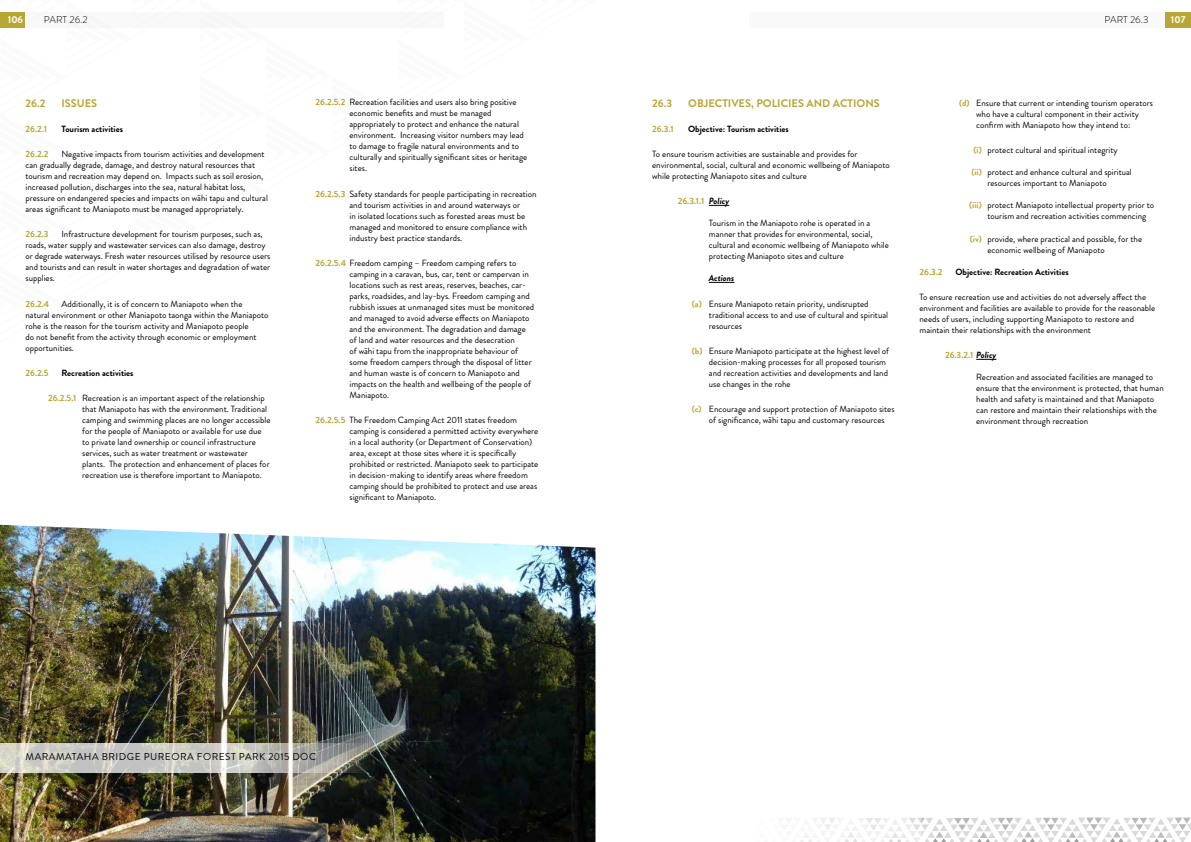
<style>
.page{position:relative;width:1191px;height:842px;background:#fff}
.page>*{position:absolute;margin:0;border:0;box-sizing:border-box;transform-origin:0 0}
.t1{font:700 11px "Brandon Grotesque";color:#b9a735}
.t2{font:10px "Brandon Grotesque";letter-spacing:.05em;color:#000}
.t3{font:300 10px "Brandon Grotesque";color:#000}
.t4{font:700 10px "Brandon Grotesque";letter-spacing:-.005em;color:#fff}
.t5{font:9px/11px "Brandon Grotesque";color:#000}
.t6{font:700 9px "Brandon Grotesque";color:#000}
.t7{font:700 9px "Brandon Grotesque";color:#b9a735}
.t8{font:italic 700 9px "Brandon Grotesque";color:#000}
.s1{font-weight:700;color:#b9a735}
.s2{font-style:italic;color:#000}
</style>
<div class="page">
<svg style="left:709px;top:205px;width:20px;height:1px"></svg>
<svg style="left:709px;top:282px;width:25px;height:1px"></svg>
<svg style="left:976px;top:359px;width:20px;height:1px"></svg>
<div style="left:25px;top:12px;width:419px;height:16px;background:#f9f9f9"></div>
<div style="left:1164px;top:12px;width:27px;height:16px;background:#b9a735"></div>
<div style="left:748px;top:12px;width:416px;height:16px;background:#f9f9f9"></div>
<div style="left:0;top:12px;width:25px;height:16px;background:#b9a735"></div>
<svg style="left:595px;top:817px;width:596px;height:25px"></svg>
<img style="left:0;top:525px;width:595px;height:317px">
<svg style="left:0;top:743px;width:371px;height:29px;background:#c0c0b9"></svg>
<p class="t4" style="left:8px;top:13px;width:17px">106</p>
<p class="t3" style="left:44px;top:13px;width:45px">PART 26.2</p>
<p class="t4" style="left:1171px;top:13px;width:16px">107</p>
<p class="t3" style="left:1104px;top:13px;width:45px">PART 26.3</p>
<p class="t1" style="left:26px;top:95px;width:21px">26.2</p>
<p class="t1" style="left:62px;top:95px;width:37px">ISSUES</p>
<p class="t7" style="left:26px;top:123px;width:23px">26.2.1</p>
<p class="t6" style="left:62px;top:123px;width:63px">Tourism activities</p>
<p class="t7" style="left:26px;top:148px;width:25px">26.2.2</p>
<p class="t5" style="left:26px;top:149px;width:244px;text-indent:36px">Negative impacts from tourism activities and development can gradually degrade, damage, and destroy natural resources that tourism and recreation may depend on. Impacts such as soil erosion, increased pollution, discharges into the sea, natural habitat loss, pressure on endangered species and impacts on wāhi tapu and cultural areas significant to Maniapoto must be managed appropriately.</p>
<p class="t7" style="left:26px;top:228px;width:25px">26.2.3</p>
<p class="t5" style="left:26px;top:229px;width:246px;text-indent:36px">Infrastructure development for tourism purposes, such as, roads, water supply and wastewater services can also damage, destroy or degrade waterways. Fresh water resources utilised by resource users and tourists and can result in water shortages and degradation of water supplies.</p>
<p class="t7" style="left:26px;top:297px;width:25px">26.2.4</p>
<p class="t5" style="left:26px;top:298px;width:245px;text-indent:36px">Additionally, it is of concern to Maniapoto when the natural environment or other Maniapoto taonga within the Maniapoto rohe is the reason for the tourism activity and Maniapoto people<br>do not benefit from the activity through economic or employment opportunities.</p>
<p class="t7" style="left:26px;top:366px;width:25px">26.2.5</p>
<p class="t6" style="left:62px;top:366px;width:74px">Recreation activities</p>
<p class="t5" style="left:82px;top:392px;width:190px;text-indent:-34px"><span class="s1">26.2.5.1</span> Recreation is an important aspect of the relationship that Maniapoto has with the environment. Traditional camping and swimming places are no longer accessible for the people of Maniapoto or available for use due to private land ownership or council infrastructure services, such as water treatment or wastewater plants. The protection and enhancement of places for recreation use is therefore important to Maniapoto.</p>
<p class="t5" style="left:349px;top:97px;width:179px;text-indent:-34px"><span class="s1">26.2.5.2</span> Recreation facilities and users also bring positive economic benefits and must be managed appropriately to protect and enhance the natural environment. Increasing visitor numbers may lead to damage to fragile natural environments and to culturally and spiritually significant sites or heritage sites.</p>
<p class="t5" style="left:349px;top:188px;width:189px;text-indent:-34px"><span class="s1">26.2.5.3</span> Safety standards for people participating in recreation and tourism activities in and around waterways or<br>in isolated locations such as forested areas must be managed and monitored to ensure compliance with industry best practice standards.</p>
<p class="t5" style="left:349px;top:257px;width:186px;text-indent:-34px"><span class="s1">26.2.5.4</span> Freedom camping – Freedom camping refers to camping in a caravan, bus, car, tent or campervan in locations such as rest areas, reserves, beaches, car&shy;parks, roadsides, and lay-bys. Freedom camping and rubbish issues at unmanaged sites must be monitored and managed to avoid adverse effects on Maniapoto and the environment. The degradation and damage of land and water resources and the desecration<br>of wāhi tapu from the inappropriate behaviour of some freedom campers through the disposal of litter and human waste is of concern to Maniapoto and impacts on the health and wellbeing of the people of Maniapoto.</p>
<p class="t5" style="left:349px;top:414px;width:190px;text-indent:-34px"><span class="s1">26.2.5.5</span> The Freedom Camping Act 2011 states freedom camping is considered a permitted activity everywhere in a local authority (or Department of Conservation) area, except at those sites where it is specifically prohibited or restricted. Maniapoto seek to participate in decision-making to identify areas where freedom camping should be prohibited to protect and use areas significant to Maniapoto.</p>
<p class="t2" style="left:26px;top:750px;width:292px">MARAMATAHA BRIDGE PUREORA FOREST PARK 2015 DOC</p>
<p class="t1" style="left:652px;top:95px;width:21px">26.3</p>
<p class="t1" style="left:688px;top:95px;width:193px">OBJECTIVES, POLICIES AND ACTIONS</p>
<p class="t7" style="left:652px;top:123px;width:23px">26.3.1</p>
<p class="t6" style="left:688px;top:123px;width:102px">Objective: Tourism activities</p>
<p class="t5" style="left:652px;top:149px;width:239px">To ensure tourism activities are sustainable and provides for environmental, social, cultural and economic wellbeing of Maniapoto while protecting Maniapoto sites and culture</p>
<p class="t7" style="left:677px;top:195px;width:53px">26.3.1.1 <span class="s2">Policy</span></p>
<p class="t5" style="left:709px;top:218px;width:181px">Tourism in the Maniapoto rohe is operated in a manner that provides for environmental, social, cultural and economic wellbeing of Maniapoto while protecting Maniapoto sites and culture</p>
<p class="t8" style="left:709px;top:272px;width:27px">Actions</p>
<p class="t5" style="left:709px;top:298px;width:181px;text-indent:-17px"><span class="s1">(a)</span> Ensure Maniapoto retain priority, undisrupted traditional access to and use of cultural and spiritual resources</p>
<p class="t5" style="left:709px;top:345px;width:182px;text-indent:-17px"><span class="s1">(b)</span> Ensure Maniapoto participate at the highest level of decision-making processes for all proposed tourism and recreation activities and developments and land use changes in the rohe</p>
<p class="t5" style="left:709px;top:403px;width:187px;text-indent:-17px"><span class="s1">(c)</span> Encourage and support protection of Maniapoto sites of significance, wāhi tapu and customary resources</p>
<p class="t5" style="left:976px;top:97px;width:178px;text-indent:-17px"><span class="s1">(d)</span> Ensure that current or intending tourism operators who have a cultural component in their activity confirm with Maniapoto how they intend to:</p>
<p class="t5" style="left:973px;top:144px;width:146px"><span class="s1">(i)</span> protect cultural and spiritual integrity</p>
<p class="t5" style="left:987px;top:167px;width:146px;text-indent:-16px"><span class="s1">(ii)</span> protect and enhance cultural and spiritual resources important to Maniapoto</p>
<p class="t5" style="left:987px;top:200px;width:168px;text-indent:-18px"><span class="s1">(iii)</span> protect Maniapoto intellectual property prior to tourism and recreation activities commencing</p>
<p class="t5" style="left:987px;top:233px;width:156px;text-indent:-18px"><span class="s1">(iv)</span> provide, where practical and possible, for the economic wellbeing of Maniapoto</p>
<p class="t7" style="left:919px;top:266px;width:25px">26.3.2</p>
<p class="t6" style="left:955px;top:266px;width:115px">Objective: Recreation Activities</p>
<p class="t5" style="left:919px;top:292px;width:237px">To ensure recreation use and activities do not adversely affect the environment and facilities are available to provide for the reasonable needs of users, including supporting Maniapoto to restore and maintain their relationships with the environment</p>
<p class="t7" style="left:945px;top:349px;width:53px">26.3.2.1 <span class="s2">Policy</span></p>
<p class="t5" style="left:976px;top:372px;width:189px">Recreation and associated facilities are managed to ensure that the environment is protected, that human health and safety is maintained and that Maniapoto can restore and maintain their relationships with the environment through recreation</p>
</div>
